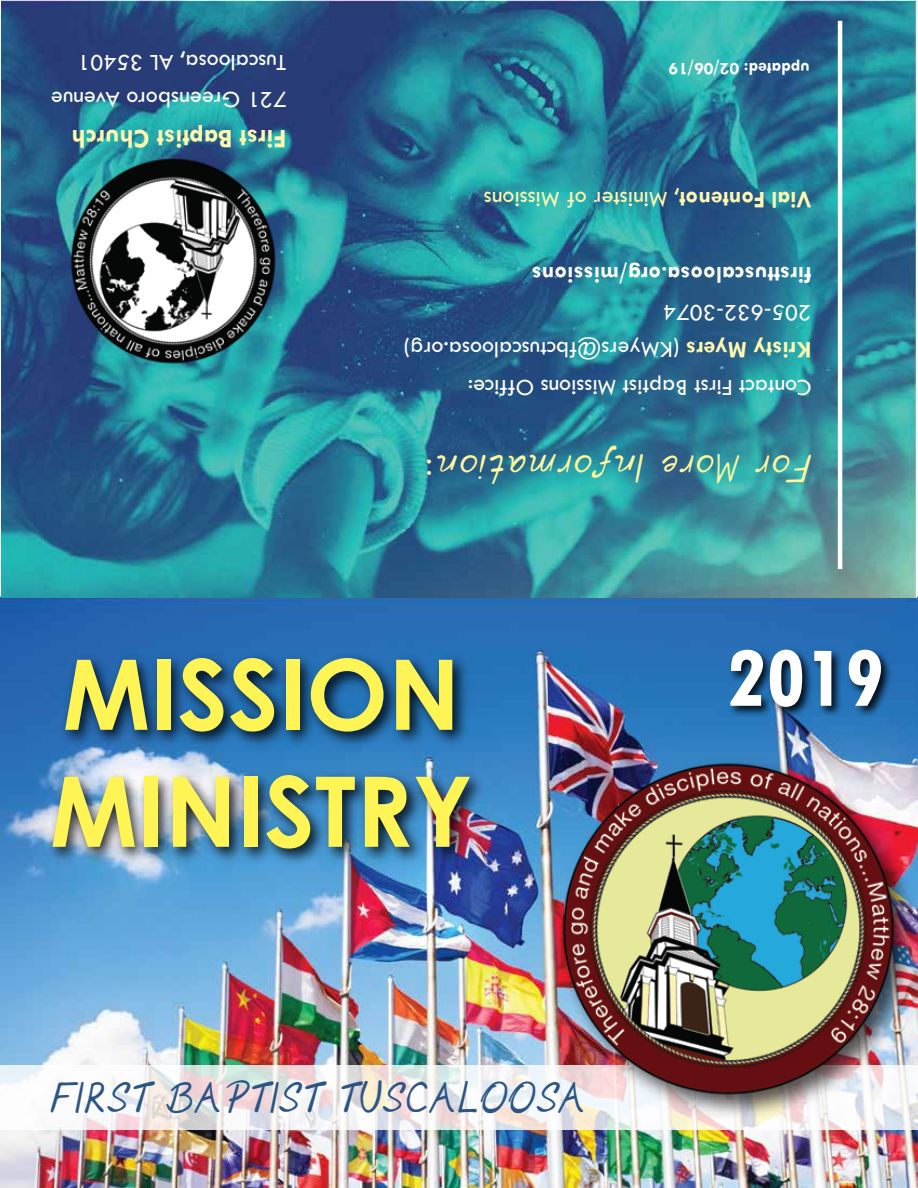
<style>
.page{position:relative;width:918px;height:1188px;background:#fff}
.page>*{position:absolute;margin:0;border:0;box-sizing:border-box;transform-origin:0 0}
.t1{font:700 97.5px/117px "Century Gothic";color:#fff456}
.t2{font:700 condensed 90px "Tw Cen";color:#fff}
.t3{font:36px "phitradesign INK";color:#2a5585}
.t4{font:33px "phitradesign INK";color:#fff89f}
.t5{font:700 27px "Tw Cen";color:#fff9b0}
.t6{font:24px/37.5px "Tw Cen";color:#fff}
.t7{font:24px "Tw Cen";color:#fff9b0}
.t8{font:700 24px "Tw Cen";color:#fff}
.t9{font:700 18px "Tw Cen";color:#fff}
.s1{font-weight:700}
.s2{font-weight:700;color:#fff9b0}
</style>
<div class="page">
<img style="left:0;top:596px;width:918px;height:592px">
<svg style="left:0;top:1065px;width:918px;height:65px"></svg>
<img style="left:2px;top:0;width:915px;height:597px">
<img style="left:550px;top:752px;width:368px;height:375px">
<img style="left:493px;top:757px;width:425px;height:341px">
<img style="left:25px;top:635px;width:484px;height:285px">
<hr style="left:838px;top:21px;width:4px;height:548px;background:#fff">
<img style="left:38px;top:156px;width:281px;height:211px">
<img style="left:710px;top:628px;width:199px;height:113px">
<p class="t6" style="left:287px;top:119px;width:237px;rotate:-180deg">721 Greensboro Avenue<br>Tuscaloosa, AL 35401</p>
<p class="t5" style="left:287px;top:155px;width:216px;rotate:-180deg">First Baptist Church</p>
<p class="t9" style="left:810px;top:79px;width:143px;rotate:-180deg">updated: 02/06/19</p>
<p class="t7" style="left:812px;top:214px;width:329px;rotate:-180deg"><span class="s1">Vial Fontenot</span>, Minister of Missions</p>
<p class="t8" style="left:812px;top:289px;width:282px;rotate:-180deg">firsttuscaloosa.org/missions</p>
<p class="t6" style="left:812px;top:406px;width:409px;rotate:-180deg">Contact First Baptist Missions Office:<br><span class="s2">Kristy Myers</span> (KMyers@fbctuscaloosa.org)<br>205-632-3074</p>
<h3 class="t4" style="left:812px;top:491px;width:389px;rotate:-180deg">For More Information:</h3>
<h1 class="t1" style="left:50px;top:632px;width:425px">MISSION<br>MINISTRY</h1>
<h3 class="t3" style="left:50px;top:1073px;width:538px">FIRST BAPTIST TUSCALOOSA</h3>
<h2 class="t2" style="left:726px;top:623px;width:159px">2019</h2>
</div>
